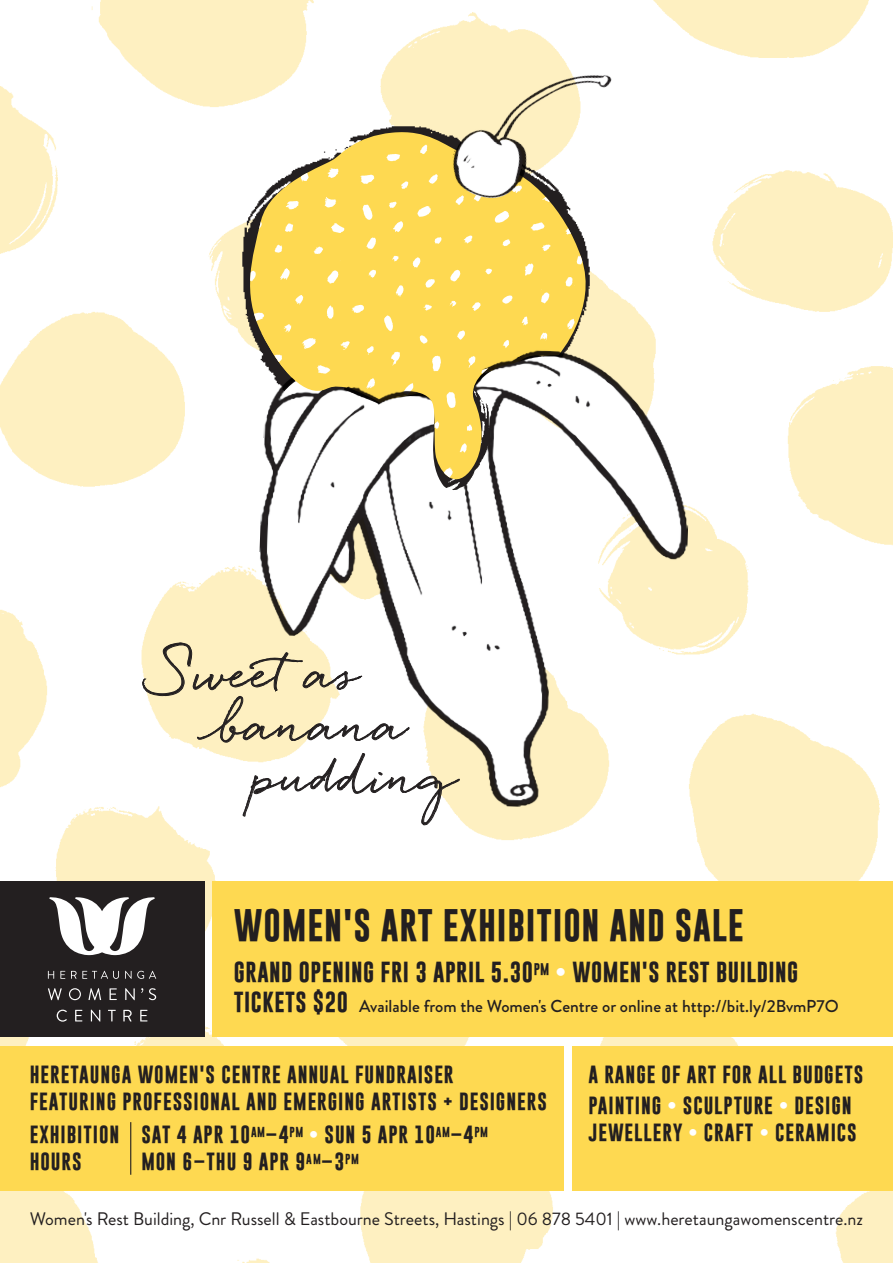
<style>
.page{position:relative;width:893px;height:1263px;background:#fff}
.page>*{position:absolute;margin:0;border:0;box-sizing:border-box;transform-origin:0 0}
.t1{font:47.25px "Quickpen";color:#231f20}
.t2{font:700 33px "Gobold";letter-spacing:.025em;color:#231f20}
.t3{font:700 21px/30px "Gobold";letter-spacing:.025em;color:#231f20}
.t4{font:18.15px "Brandon Grotesque";color:#231f20}
.t5{font:700 18px/27px "Gobold";letter-spacing:.05em;color:#231f20}
.t6{font:500 17.25px "Brandon Grotesque";color:#231f20}
.s1{color:#fff}
</style>
<div class="page">
<img style="left:0;top:0;width:893px;height:1263px">
<img style="left:220px;top:97px;width:399px;height:381px">
<svg style="left:242px;top:129px;width:356px;height:274px"></svg>
<img style="left:248px;top:132px;width:339px;height:271px">
<img style="left:251px;top:338px;width:443px;height:474px">
<svg style="left:261px;top:333px;width:103px;height:64px"></svg>
<img style="left:261px;top:333px;width:100px;height:59px">
<img style="left:443px;top:38px;width:171px;height:188px">
<img style="left:432px;top:375px;width:80px;height:117px">
<svg style="left:412px;top:481px;width:77px;height:10px"></svg>
<img style="left:412px;top:368px;width:77px;height:113px">
<div style="left:213px;top:881px;width:680px;height:156px;background:#fed951"></div>
<div style="left:0;top:1046px;width:564px;height:144px;background:#fed951"></div>
<div style="left:572px;top:1046px;width:321px;height:144px;background:#fed951"></div>
<div style="left:0;top:881px;width:204px;height:156px;background:#231f20"></div>
<svg style="left:57px;top:1010px;width:90px;height:12px"></svg>
<svg style="left:48px;top:988px;width:108px;height:12px"></svg>
<svg style="left:48px;top:971px;width:108px;height:8px"></svg>
<svg style="left:49px;top:897px;width:106px;height:58px"></svg>
<svg style="left:142px;top:642px;width:268px;height:103px"></svg>
<svg style="left:243px;top:753px;width:217px;height:72px"></svg>
<hr style="left:130px;top:1122px;width:1px;height:53px;background:#231f20">
<h1 class="t1" style="left:156px;top:645px;width:206px">Sweetas</h1>
<h1 class="t1" style="left:215px;top:697px;width:195px">banana</h1>
<h1 class="t1" style="left:255px;top:749px;width:205px">pudding</h1>
<h2 class="t2" style="left:234px;top:904px;width:511px">WOMEN'S ART EXHIBITION AND SALE</h2>
<p class="t3" style="left:234px;top:956px;width:566px">GRAND OPENING FRI 3 APRIL 5.30<sup>PM</sup> <span class="s1">•</span> WOMEN'S REST BUILDING<br>TICKETS $20</p>
<p class="t6" style="left:359px;top:994px;width:481px">Available from the Women's Centre or online at http://bit.ly/2BvmP7O</p>
<p class="t5" style="left:30px;top:1060px;width:519px">HERETAUNGA WOMEN'S CENTRE ANNUAL FUNDRAISER<br>FEATURING PROFESSIONAL AND EMERGING ARTISTS + DESIGNERS</p>
<p class="t5" style="left:30px;top:1121px;width:91px">EXHIBITION<br>HOURS</p>
<p class="t5" style="left:141px;top:1121px;width:348px">SAT 4 APR 10<sup>AM</sup>–4<sup>PM</sup> <span class="s1">•</span> SUN 5 APR 10<sup>AM</sup>–4<sup>PM<br></sup>MON 6–THU 9 APR 9<sup>AM</sup>–3<sup>PM</sup></p>
<p class="t5" style="left:588px;top:1058px;width:276px;line-height:31.2px">A RANGE OF ART FOR ALL BUDGETS<br>PAINTING <span class="s1">•</span> SCULPTURE <span class="s1">•</span> DESIGN</p>
<p class="t5" style="left:588px;top:1119px;width:270px">JEWELLERY <span class="s1">•</span> CRAFT <span class="s1">•</span> CERAMICS</p>
<p class="t4" style="left:30px;top:1206px;width:835px">Women's Rest Building, Cnr Russell &amp; Eastbourne Streets, Hastings | 06 878 5401 | www.heretaungawomenscentre.nz</p>
</div>
